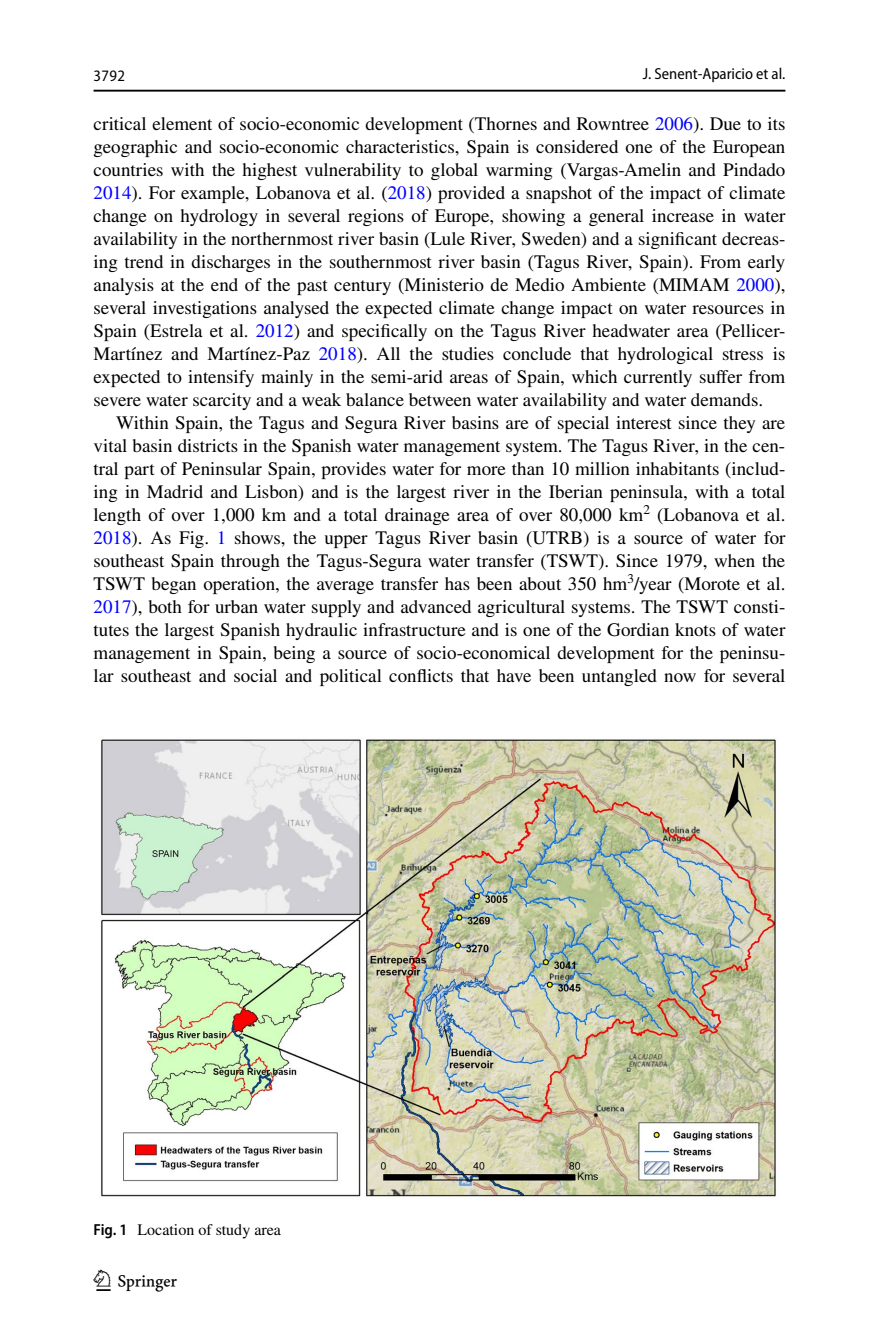
<style>
.page{position:relative;width:879px;height:1333px;background:#fff}
.page>*{position:absolute;margin:0;border:0;box-sizing:border-box;transform-origin:0 0}
.t1{font:30px "Springnew Regular 2";color:#000}
.t2{font:19px/23px "STIX";color:#000;text-align:justify}
.t3{font:16px "STIX";color:#000}
.t4{font:semi-condensed 16px "Myriad Pro";color:#000}
.t5{font:semi-condensed 16px "Ywhyfh Myriad Pro";color:#000}
.s1{color:#00f}
.s2{font-family:"Myriad Pro";font-weight:600;font-stretch:semi-condensed}
</style>
<div class="page">
<hr style="left:94px;top:90px;width:691px;height:2px;background:#000">
<img style="left:101px;top:737px;width:675px;height:462px">
<p class="t5" style="left:94px;top:69px;width:33px">3792</p>
<p class="t4" style="left:643px;top:65px;width:144px">J. Senent‑Aparicio et al.</p>
<p class="t2" style="left:94px;top:113px;width:693px">critical element of socio-economic development (Thornes and Rowntree <span class="s1">2006</span>). Due to its geographic and socio-economic characteristics, Spain is considered one of the European countries with the highest vulnerability to global warming (Vargas-Amelin and Pindado <span class="s1">2014</span>). For example, Lobanova et al. (<span class="s1">2018</span>) provided a snapshot of the impact of climate change on hydrology in several regions of Europe, showing a general increase in water availability in the northernmost river basin (Lule River, Sweden) and a significant decreas&shy;ing trend in discharges in the southernmost river basin (Tagus River, Spain). From early analysis at the end of the past century (Ministerio de Medio Ambiente (MIMAM <span class="s1">2000</span>), several investigations analysed the expected climate change impact on water resources in Spain (Estrela et al. <span class="s1">2012</span>) and specifically on the Tagus River headwater area (Pellicer-Martínez and Martínez-Paz <span class="s1">2018</span>). All the studies conclude that hydrological stress is expected to intensify mainly in the semi-arid areas of Spain, which currently suffer from severe water scarcity and a weak balance between water availability and water demands.</p>
<p class="t2" style="left:94px;top:412px;width:693px;text-indent:23px">Within Spain, the Tagus and Segura River basins are of special interest since they are vital basin districts in the Spanish water management system. The Tagus River, in the cen&shy;tral part of Peninsular Spain, provides water for more than 10 million inhabitants (includ&shy;ing in Madrid and Lisbon) and is the largest river in the Iberian peninsula, with a total length of over 1,000 km and a total drainage area of over 80,000 km<sup>2</sup> (Lobanova et al.<br><span class="s1">2018</span>). As Fig. <span class="s1">1</span> shows, the upper Tagus River basin (UTRB) is a source of water for southeast Spain through the Tagus-Segura water transfer (TSWT). Since 1979, when the TSWT began operation, the average transfer has been about 350 hm<sup>3</sup>/year (Morote et al.<br><span class="s1">2017</span>), both for urban water supply and advanced agricultural systems. The TSWT consti&shy;tutes the largest Spanish hydraulic infrastructure and is one of the Gordian knots of water management in Spain, being a source of socio-economical development for the peninsu&shy;lar southeast and social and political conflicts that have been untangled now for several</p>
<p class="t3" style="left:94px;top:1218px;width:189px"><span class="s2">Fig. 1</span> Location of study area</p>
<h1 class="t1" style="left:96px;top:1269px;width:83px">1 3</h1>
</div>
